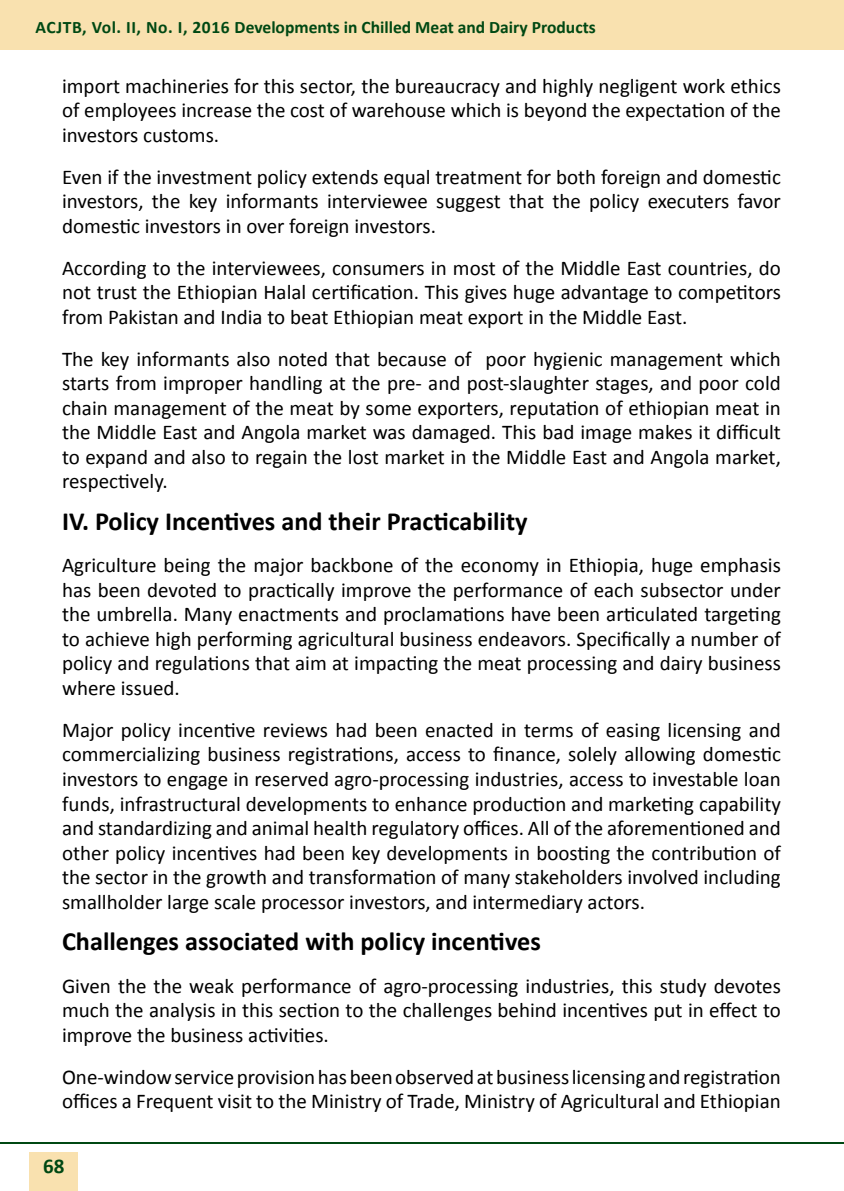
<style>
.page{position:relative;width:844px;height:1191px;background:#fff}
.page>*{position:absolute;margin:0;border:0;box-sizing:border-box;transform-origin:0 0}
.t1{font:700 26.25px "Calibri";color:#000}
.t2{font:21px/24.5px "Calibri";color:#000;text-align:justify}
.t3{font:700 21px "Calibri";color:#004813}
.t4{font:700 17.5px "Calibri";color:#004813}
</style>
<div class="page">
<hr style="left:0;top:1142px;width:843px;height:2px;background:#004813">
<div style="left:30px;top:1152px;width:48px;height:39px;background:#f9e1af"></div>
<div style="left:0;top:0;width:843px;height:50px;background:#f9e1af"></div>
<p class="t4" style="left:36px;top:16px;width:561px">ACJTB, Vol. II, No. I, 2016 Developments in Chilled Meat and Dairy Products</p>
<p class="t2" style="left:62px;top:73px;width:720px">import machineries for this sector, the bureaucracy and highly negligent work ethics of employees increase the cost of warehouse which is beyond the expectation of the investors customs.</p>
<p class="t2" style="left:62px;top:165px;width:720px">Even if the investment policy extends equal treatment for both foreign and domestic investors, the key informants interviewee suggest that the policy executers favor domestic investors in over foreign investors.</p>
<p class="t2" style="left:62px;top:256px;width:720px">According to the interviewees, consumers in most of the Middle East countries, do not trust the Ethiopian Halal certification. This gives huge advantage to competitors from Pakistan and India to beat Ethiopian meat export in the Middle East.</p>
<p class="t2" style="left:62px;top:347px;width:720px">The key informants also noted that because of poor hygienic management which starts from improper handling at the pre- and post-slaughter stages, and poor cold chain management of the meat by some exporters, reputation of ethiopian meat in the Middle East and Angola market was damaged. This bad image makes it difficult to expand and also to regain the lost market in the Middle East and Angola market, respectively.</p>
<p class="t1" style="left:62px;top:505px;width:467px">IV. Policy Incentives and their Practicability</p>
<p class="t2" style="left:62px;top:553px;width:720px">Agriculture being the major backbone of the economy in Ethiopia, huge emphasis has been devoted to practically improve the performance of each subsector under the umbrella. Many enactments and proclamations have been articulated targeting to achieve high performing agricultural business endeavors. Specifically a number of policy and regulations that aim at impacting the meat processing and dairy business where issued.</p>
<p class="t2" style="left:62px;top:718px;width:720px">Major policy incentive reviews had been enacted in terms of easing licensing and commercializing business registrations, access to finance, solely allowing domestic investors to engage in reserved agro-processing industries, access to investable loan funds, infrastructural developments to enhance production and marketing capability and standardizing and animal health regulatory offices. All of the aforementioned and other policy incentives had been key developments in boosting the contribution of the sector in the growth and transformation of many stakeholders involved including smallholder large scale processor investors, and intermediary actors.</p>
<p class="t1" style="left:62px;top:925px;width:480px">Challenges associated with policy incentives</p>
<p class="t2" style="left:62px;top:973px;width:720px">Given the the weak performance of agro-processing industries, this study devotes much the analysis in this section to the challenges behind incentives put in effect to improve the business activities.</p>
<p class="t2" style="left:62px;top:1064px;width:720px">One-window service provision has been observed at business licensing and registration offices a Frequent visit to the Ministry of Trade, Ministry of Agricultural and Ethiopian</p>
<p class="t3" style="left:43px;top:1152px;width:23px">68</p>
</div>
